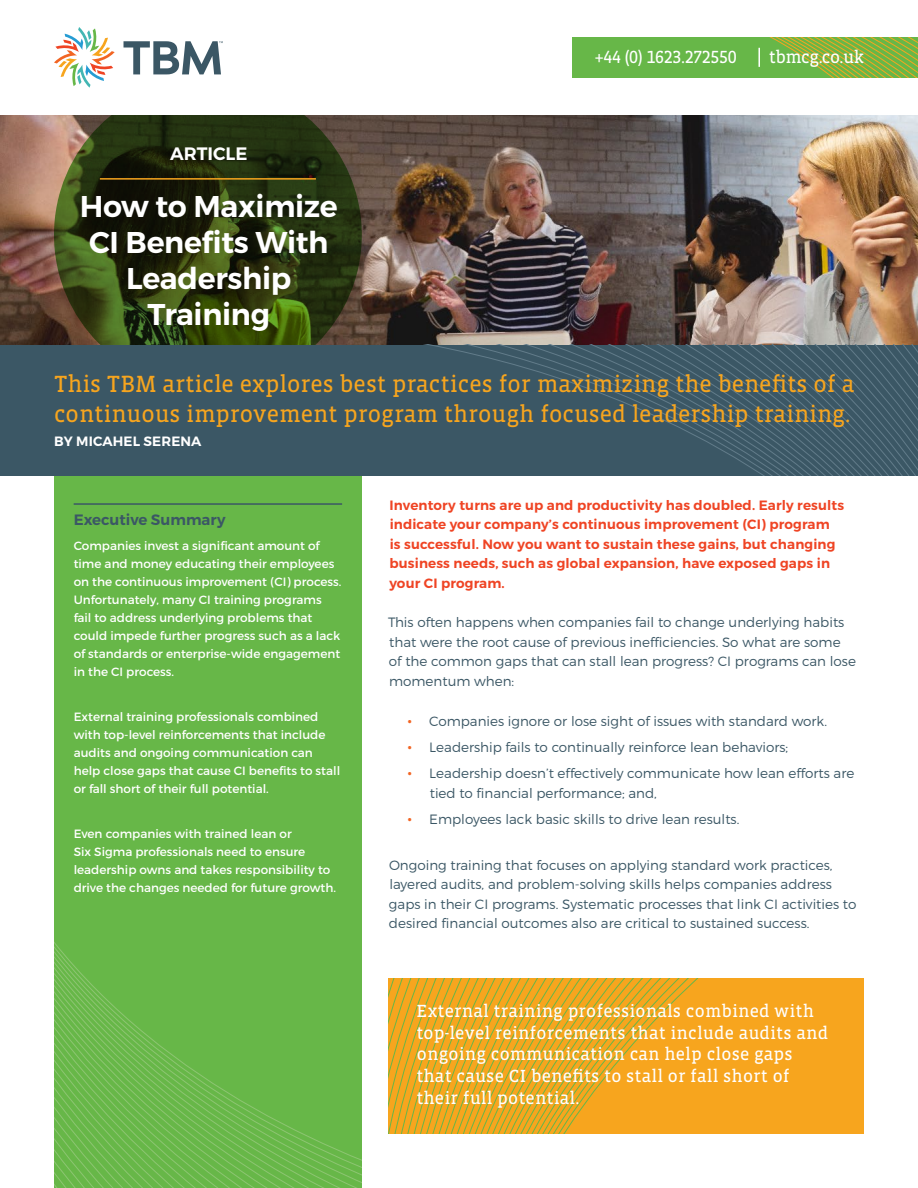
<style>
.page{position:relative;width:918px;height:1188px;background:#fff}
.page>*{position:absolute;margin:0;border:0;box-sizing:border-box;transform-origin:0 0}
.t1{font:600 30px/36px "Montserrat";letter-spacing:-.01em;color:#fff;text-align:center}
.t2{font:24px/30px "Vista Slab OT";color:#f7a51e}
.t3{font:18px/21.6px "Vista Slab OT";letter-spacing:.01em;color:#fff}
.t4{font:18px "Vista Slab OT";letter-spacing:-.02em;color:#fff}
.t5{font:600 18px "Montserrat";color:#fff}
.t6{font:600 15px "Montserrat";color:#3b5765}
.t7{font:300 13.5px/19.5px "Montserrat";color:#3b5765}
.t8{font:600 13.5px/19.5px "Montserrat";letter-spacing:.01em;color:#ef4424}
.t9{font:600 13.5px "Montserrat";letter-spacing:.01em;color:#fff}
.t10{font:12px/18px "Montserrat";color:#fff}
.s1{font-weight:400;font-size:16.5px;color:#f26523}
</style>
<div class="page">
<img style="left:0;top:115px;width:918px;height:230px">
<svg style="left:54px;top:81px;width:308px;height:308px;background:#28350f"></svg>
<div style="left:54px;top:461px;width:308px;height:727px;background:#67b748"></div>
<svg style="left:54px;top:942px;width:308px;height:246px"></svg>
<div style="left:0;top:0;width:918px;height:115px;background:#fff"></div>
<svg style="left:572px;top:37px;width:346px;height:41px;background:#73b544"></svg>
<svg style="left:54px;top:27px;width:61px;height:61px"></svg>
<svg style="left:124px;top:41px;width:99px;height:33px"></svg>
<hr style="left:100px;top:178px;width:216px;height:2px;background:#f7a51e">
<hr style="left:74px;top:503px;width:268px;height:2px;background:#3b5765">
<svg style="left:389px;top:978px;width:475px;height:156px;background:#eba621"></svg>
<div style="left:0;top:345px;width:918px;height:130px;background:#3b5765"></div>
<svg style="left:429px;top:345px;width:489px;height:130px"></svg>
<h3 class="t5" style="left:170px;top:143px;width:79px">ARTICLE</h3>
<h1 class="t1" style="left:80px;top:189px;width:260px">How to Maximize<br>CI Benefits With<br>Leadership<br>Training</h1>
<h3 class="t4" style="left:595px;top:48px;width:144px">+44 (0) 1623.272550</h3>
<h3 class="t4" style="left:769px;top:48px;width:97px">tbmcg.co.uk</h3>
<h2 class="t2" style="left:54px;top:369px;width:802px">This TBM article explores best practices for maximizing the benefits of a continuous improvement program through focused leadership training.</h2>
<p class="t9" style="left:54px;top:433px;width:149px">BY MICAHEL SERENA</p>
<p class="t6" style="left:74px;top:510px;width:153px">Executive Summary</p>
<p class="t10" style="left:74px;top:536px;width:269px">Companies invest a significant amount of time and money educating their employees on the continuous improvement (CI) process.<br>Unfortunately, many CI training programs fail to address underlying problems that could impede further progress such as a lack of standards or enterprise-wide engagement in the CI process.</p>
<p class="t10" style="left:74px;top:707px;width:268px">External training professionals combined with top-level reinforcements that include audits and ongoing communication can help close gaps that cause CI benefits to stall or fall short of their full potential.</p>
<p class="t10" style="left:74px;top:824px;width:264px">Even companies with trained lean or<br>Six Sigma professionals need to ensure leadership owns and takes responsibility to drive the changes needed for future growth.</p>
<p class="t8" style="left:389px;top:495px;width:456px">Inventory turns are up and productivity has doubled. Early results indicate your company’s continuous improvement (CI) program<br>is successful. Now you want to sustain these gains, but changing business needs, such as global expansion, have exposed gaps in your CI program.</p>
<p class="t7" style="left:388px;top:613px;width:469px">This often happens when companies fail to change underlying habits that were the root cause of previous inefficiencies. So what are some<br>of the common gaps that can stall lean progress? CI programs can lose momentum when:</p>
<p class="t7" style="left:407px;top:711px;width:421px"><span class="s1">•</span> Companies ignore or lose sight of issues with standard work.</p>
<p class="t7" style="left:407px;top:737px;width:382px"><span class="s1">•</span> Leadership fails to continually reinforce lean behaviors;</p>
<p class="t7" style="left:430px;top:763px;width:426px;text-indent:-22px"><span class="s1">•</span> Leadership doesn’t effectively communicate how lean efforts are tied to financial performance; and,</p>
<p class="t7" style="left:407px;top:809px;width:333px"><span class="s1">•</span> Employees lack basic skills to drive lean results.</p>
<p class="t7" style="left:389px;top:855px;width:469px">Ongoing training that focuses on applying standard work practices, layered audits, and problem-solving skills helps companies address gaps in their CI programs. Systematic processes that link CI activities to desired financial outcomes also are critical to sustained success.</p>
<h3 class="t3" style="left:416px;top:1001px;width:413px">External training professionals combined with top-level reinforcements that include audits and ongoing communication can help close gaps that cause CI benefits to stall or fall short of their full potential.</h3>
</div>
